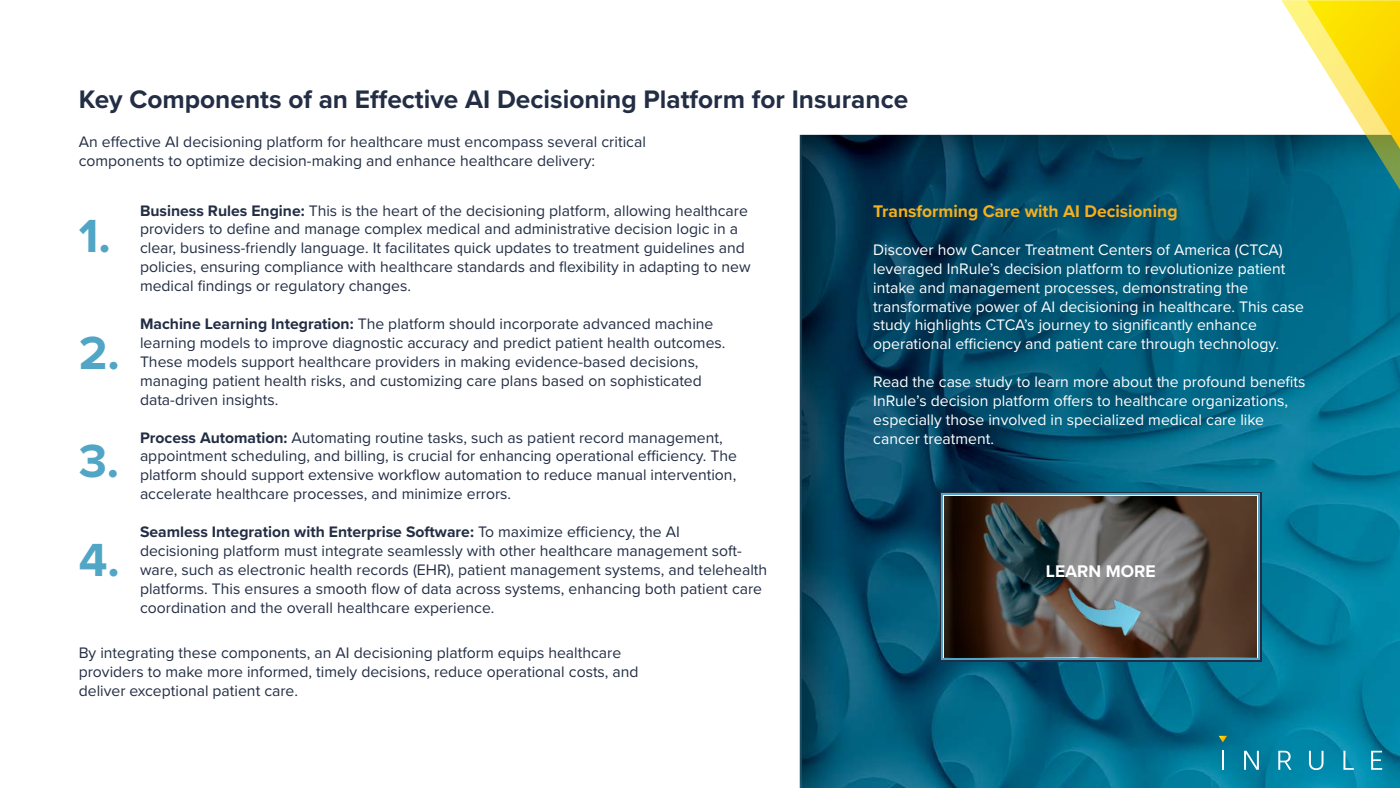
<style>
.page{position:relative;width:1400px;height:788px;background:#fff}
.page>*{position:absolute;margin:0;border:0;box-sizing:border-box;transform-origin:0 0}
.t1{font:700 48.12px/98.9px "Proxima Nova";color:#51a5c5}
.t2{font:700 26.25px "Proxima Nova";color:#232e45}
.t3{font:700 17.5px "Proxima Nova";color:#f6af1d}
.t4{font:700 17.5px "Proxima Nova";color:#fff}
.t5{font:15.75px/18.9px "Proxima Nova";color:#232e45}
.t6{font:15.75px/18.9px "Proxima Nova";color:#fff}
.s1{font-weight:700}
</style>
<div class="page">
<svg style="left:799px;top:134px;width:601px;height:654px;background:#035a78"></svg>
<svg style="left:1222px;top:750px;width:2px;height:19px"></svg>
<svg style="left:1244px;top:750px;width:15px;height:19px"></svg>
<svg style="left:1278px;top:750px;width:13px;height:19px"></svg>
<svg style="left:1309px;top:750px;width:15px;height:20px"></svg>
<svg style="left:1343px;top:750px;width:11px;height:19px"></svg>
<svg style="left:1371px;top:750px;width:11px;height:19px"></svg>
<svg style="left:1219px;top:735px;width:8px;height:7px"></svg>
<svg style="left:1281px;top:0;width:119px;height:319px;background:#6ea17f"></svg>
<div style="left:940px;top:492px;width:322px;height:170px;background:linear-gradient(to right,#242d44,#242d44)"></div>
<div style="left:942px;top:494px;width:318px;height:166px;background:#51a5c5"></div>
<svg style="left:943px;top:495px;width:315px;height:163px"></svg>
<svg style="left:945px;top:497px;width:312px;height:160px;background:#504740"></svg>
<img style="left:1061px;top:577px;width:80px;height:62px">
<h2 class="t2" style="left:79px;top:80px;width:831px">Key Components of an Effective AI Decisioning Platform for Insurance</h2>
<p class="t5" style="left:79px;top:132px;width:569px">An effective AI decisioning platform for healthcare must encompass several critical components to optimize decision-making and enhance healthcare delivery:</p>
<h1 class="t1" style="left:79px;top:186px;width:34px">1.</h1>
<h1 class="t1" style="left:79px;top:302px;width:43px">2.</h1>
<h1 class="t1" style="left:79px;top:410px;width:43px">3.<br>4.</h1>
<p class="t5" style="left:140px;top:200px;width:612px"><span class="s1">Business Rules Engine:</span> This is the heart of the decisioning platform, allowing healthcare providers to define and manage complex medical and administrative decision logic in a clear, business-friendly language. It facilitates quick updates to treatment guidelines and policies, ensuring compliance with healthcare standards and flexibility in adapting to new medical findings or regulatory changes.</p>
<p class="t5" style="left:140px;top:313px;width:587px"><span class="s1">Machine Learning Integration:</span> The platform should incorporate advanced machine learning models to improve diagnostic accuracy and predict patient health outcomes.<br>These models support healthcare providers in making evidence-based decisions, managing patient health risks, and customizing care plans based on sophisticated data-driven insights.</p>
<p class="t5" style="left:140px;top:427px;width:599px"><span class="s1">Process Automation:</span> Automating routine tasks, such as patient record management, appointment scheduling, and billing, is crucial for enhancing operational efficiency. The platform should support extensive workflow automation to reduce manual intervention, accelerate healthcare processes, and minimize errors.</p>
<p class="t5" style="left:140px;top:521px;width:629px"><span class="s1">Seamless Integration with Enterprise Software:</span> To maximize efficiency, the AI<br>decisioning platform must integrate seamlessly with other healthcare management soft&shy;ware, such as electronic health records (EHR), patient management systems, and telehealth platforms. This ensures a smooth flow of data across systems, enhancing both patient care coordination and the overall healthcare experience.</p>
<p class="t5" style="left:79px;top:642px;width:561px">By integrating these components, an AI decisioning platform equips healthcare providers to make more informed, timely decisions, reduce operational costs, and deliver exceptional patient care.</p>
<p class="t3" style="left:873px;top:198px;width:306px">Transforming Care with AI Decisioning</p>
<p class="t6" style="left:873px;top:239px;width:432px">Discover how Cancer Treatment Centers of America (CTCA) leveraged InRule’s decision platform to revolutionize patient intake and management processes, demonstrating the transformative power of AI decisioning in healthcare. This case study highlights CTCA’s journey to significantly enhance operational efficiency and patient care through technology.</p>
<p class="t6" style="left:873px;top:372px;width:434px">Read the case study to learn more about the profound benefits InRule’s decision platform offers to healthcare organizations, especially those involved in specialized medical care like cancer treatment.</p>
<p class="t4" style="left:1046px;top:558px;width:111px">LEARN MORE</p>
</div>
